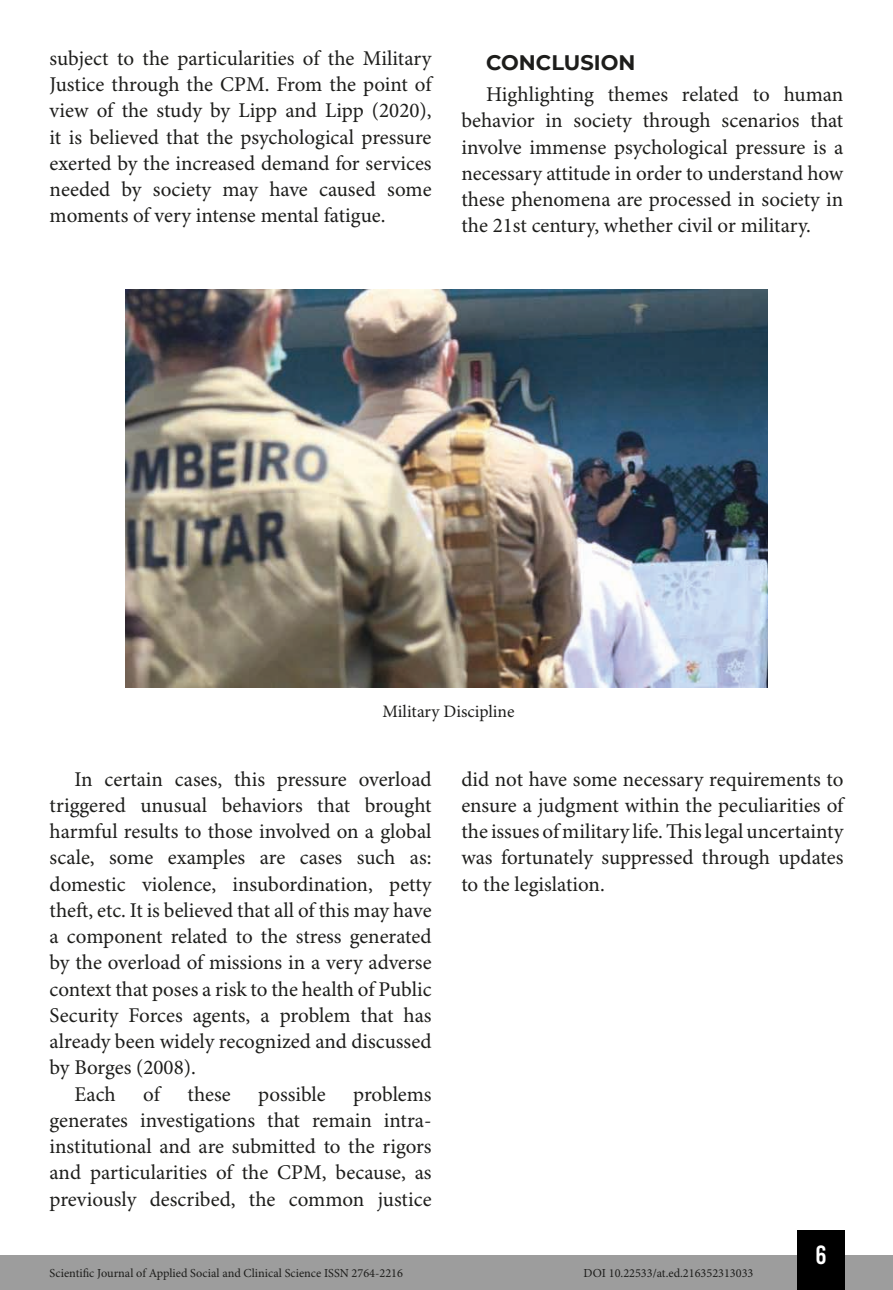
<style>
.page{position:relative;width:893px;height:1290px;background:#fff}
.page>*{position:absolute;margin:0;border:0;box-sizing:border-box;transform-origin:0 0}
.t1{font:26.25px "Bebas Kai";color:#fff}
.t2{font:21px/26.2px "Minion Pro";color:#1d1d1b;text-align:justify}
.t3{font:700 21px "Montserrat";color:#1d1d1b}
.t4{font:17.5px "Minion Pro";color:#1d1d1b}
.t5{font:12.25px "Minion Pro";color:#1d1d1b}
</style>
<div class="page">
<div style="left:0;top:1255px;width:893px;height:35px;background:#9d9d9d"></div>
<div style="left:797px;top:1230px;width:48px;height:60px;background:#000"></div>
<img style="left:126px;top:289px;width:641px;height:398px">
<p class="t2" style="left:50px;top:46px;width:384px">subject to the particularities of the Military Justice through the CPM. From the point of view of the study by Lipp and Lipp (2020), it is believed that the psychological pressure exerted by the increased demand for services needed by society may have caused some moments of very intense mental fatigue.</p>
<p class="t3" style="left:486px;top:47px;width:151px">CONCLUSION</p>
<p class="t2" style="left:461px;top:82px;width:383px;text-indent:25px">Highlighting themes related to human behavior in society through scenarios that involve immense psychological pressure is a necessary attitude in order to understand how these phenomena are processed in society in the 21st century, whether civil or military.</p>
<p class="t4" style="left:382px;top:701px;width:134px">Military Discipline</p>
<p class="t2" style="left:74px;top:766px;width:359px">In certain cases, this pressure overload</p>
<p class="t2" style="left:50px;top:793px;width:383px">triggered unusual behaviors that brought</p>
<p class="t2" style="left:50px;top:819px;width:383px">harmful results to those involved on a global</p>
<p class="t2" style="left:50px;top:845px;width:383px">scale, some examples are cases such as:</p>
<p class="t2" style="left:50px;top:871px;width:383px">domestic violence, insubordination, petty</p>
<p class="t2" style="left:50px;top:898px;width:384px">theft, etc. It is believed that all of this may have</p>
<p class="t2" style="left:50px;top:924px;width:383px">a component related to the stress generated</p>
<p class="t2" style="left:50px;top:950px;width:383px">by the overload of missions in a very adverse</p>
<p class="t2" style="left:50px;top:976px;width:383px">context that poses a risk to the health of Public</p>
<p class="t2" style="left:50px;top:1003px;width:383px">Security Forces agents, a problem that has</p>
<p class="t2" style="left:50px;top:1029px;width:383px">already been widely recognized and discussed</p>
<p class="t2" style="left:50px;top:1055px;width:148px">by Borges (2008).</p>
<p class="t2" style="left:74px;top:1081px;width:43px">Each</p>
<p class="t2" style="left:143px;top:1081px;width:18px">of</p>
<p class="t2" style="left:187px;top:1081px;width:45px">these</p>
<p class="t2" style="left:258px;top:1081px;width:69px">possible</p>
<p class="t2" style="left:50px;top:1081px;width:384px;text-indent:304px">problems generates investigations that remain intra&shy;institutional and are submitted to the rigors and particularities of the CPM, because, as previously described, the common justice</p>
<p class="t2" style="left:461px;top:766px;width:384px">did not have some necessary requirements to ensure a judgment within the peculiarities of the issues of military life. This legal uncertainty was fortunately suppressed through updates to the legislation.</p>
<p class="t1" style="left:815px;top:1241px;width:13px">6</p>
<p class="t5" style="left:50px;top:1266px;width:355px">Scientific Journal of Applied Social and Clinical Science ISSN 2764-2216</p>
<p class="t5" style="left:584px;top:1266px;width:171px">DOI 10.22533/at.ed.216352313033</p>
</div>
